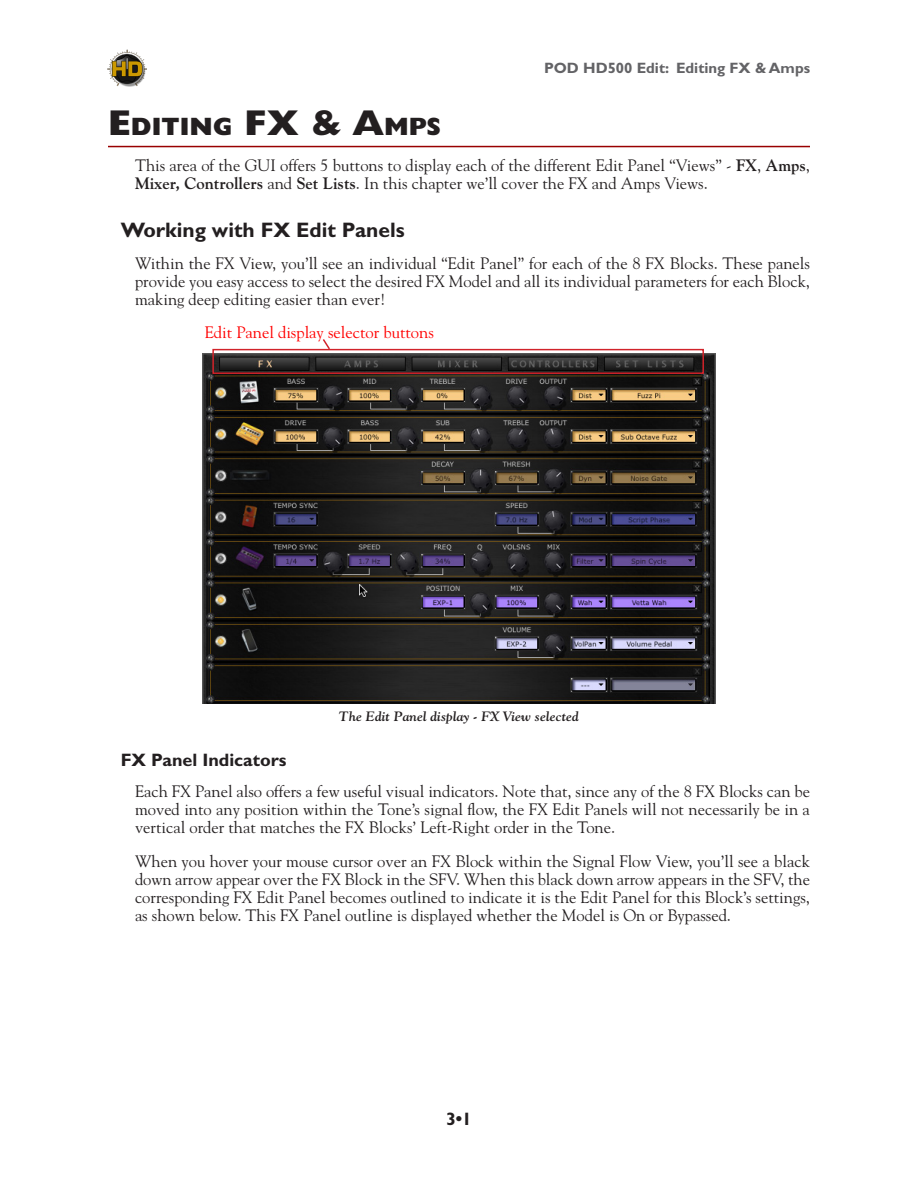
<style>
.page{position:relative;width:918px;height:1188px;background:#fff}
.page>*{position:absolute;margin:0;border:0;box-sizing:border-box;transform-origin:0 0}
._01_Chapter_title{font:800 25.2px "Gill Sans";color:#231f20}
._01a_Section_title{font:700 21px "Gill Sans";color:#231f20}
._01c_Section_title_s{font:700 18px "Gill Sans";color:#231f20}
._06_Page_number{font:700 condensed 18px "Gill Sans";color:#231f20}
._02_Body{font:16.5px/18px "Goudy";color:#231f20;text-align:justify}
.t1{font:16.5px "Goudy";color:#f00}
._04_Header_left{font:700 15px "Gill Sans";color:#636366}
.t2{font:italic 700 13.5px "Goudy";color:#231f20}
.s1{font-size:36px}
.s2{font-weight:700}
</style>
<div class="page">
<img style="left:108px;top:49px;width:38px;height:38px">
<hr style="left:108px;top:146px;width:702px;height:1px;background:#900">
<img style="left:203px;top:353px;width:513px;height:351px">
<div style="left:212px;top:349px;width:492px;height:25px;border:2px solid #d1232a"></div>
<svg style="left:321px;top:339px;width:10px;height:12px"></svg>
<p class="_04_Header_left" style="left:544px;top:59px;width:268px">POD HD500 Edit: Editing FX &amp; Amps</p>
<p class="_01_Chapter_title" style="left:108px;top:112px;width:334px"><span class="s1">E</span>DITING <span class="s1">FX &amp; A</span>MPS</p>
<p class="_02_Body" style="left:135px;top:156px;width:676px">This area of the GUI offers 5 buttons to display each of the different Edit Panel “Views” - <span class="s2">FX</span>, <span class="s2">Amps</span>,<br><span class="s2">Mixer, Controllers</span> and <span class="s2">Set Lists</span>. In this chapter we’ll cover the FX and Amps Views.</p>
<p class="_01a_Section_title" style="left:121px;top:217px;width:285px">Working with FX Edit Panels</p>
<p class="_02_Body" style="left:135px;top:253px;width:677px">Within the FX View, you’ll see an individual “Edit Panel” for each of the 8 FX Blocks. These panels provide you easy access to select the desired FX Model and all its individual parameters for each Block, making deep editing easier than ever!</p>
<p class="t1" style="left:205px;top:322px;width:231px">Edit Panel display selector buttons</p>
<p class="t2" style="left:339px;top:708px;width:242px">The Edit Panel display - FX View selected</p>
<p class="_01c_Section_title_s" style="left:121px;top:749px;width:167px">FX Panel Indicators</p>
<p class="_02_Body" style="left:135px;top:781px;width:677px">Each FX Panel also offers a few useful visual indicators. Note that, since any of the 8 FX Blocks can be moved into any position within the Tone’s signal flow, the FX Edit Panels will not necessarily be in a vertical order that matches the FX Blocks’ Left-Right order in the Tone.</p>
<p class="_02_Body" style="left:135px;top:852px;width:677px">When you hover your mouse cursor over an FX Block within the Signal Flow View, you’ll see a black down arrow appear over the FX Block in the SFV. When this black down arrow appears in the SFV, the corresponding FX Edit Panel becomes outlined to indicate it is the Edit Panel for this Block’s settings, as shown below. This FX Panel outline is displayed whether the Model is On or Bypassed.</p>
<p class="_06_Page_number" style="left:446px;top:1108px;width:27px">3•1</p>
</div>
